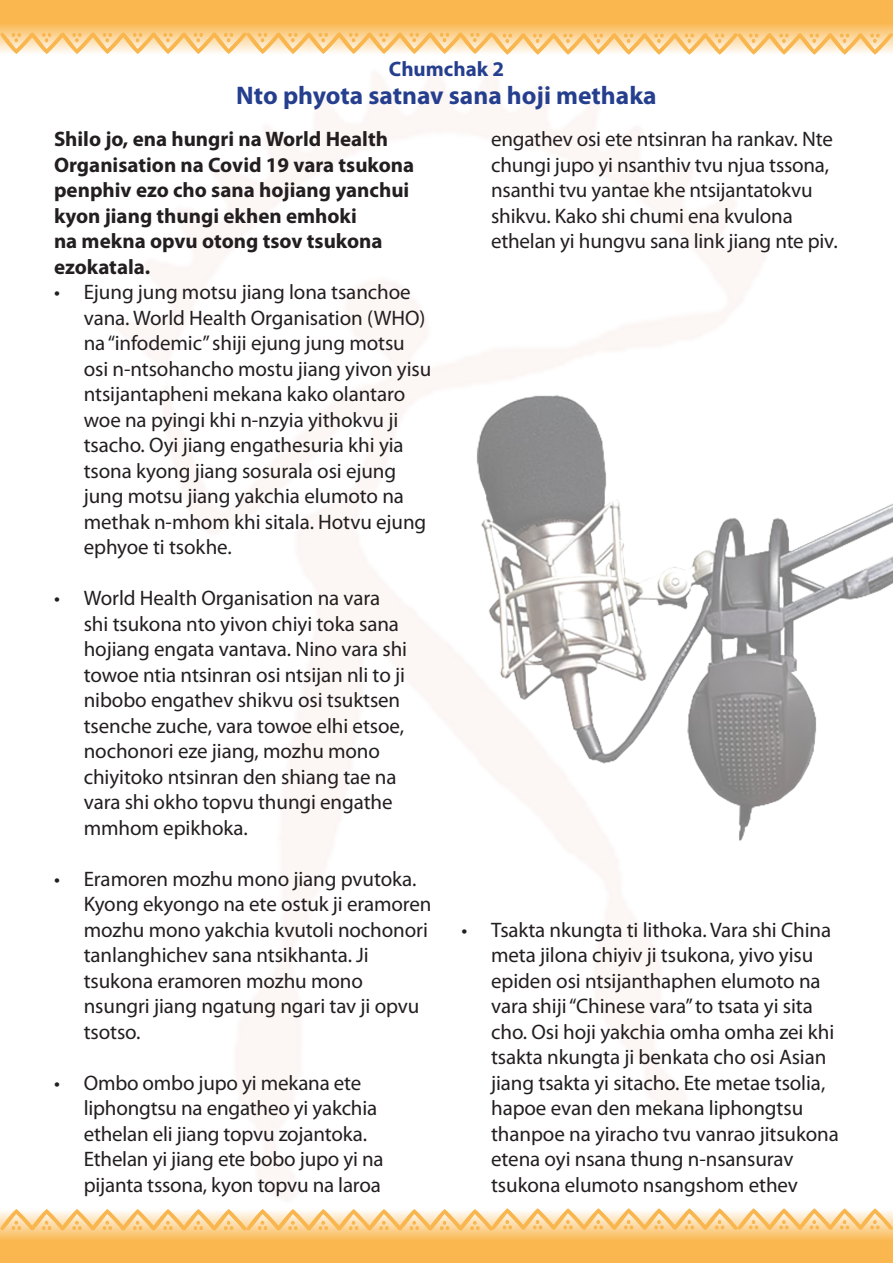
<style>
.page{position:relative;width:893px;height:1263px;background:#fff}
.page>*{position:absolute;margin:0;border:0;box-sizing:border-box;transform-origin:0 0}
.t1{font:700 25.5px "Myriad Pro";color:#253f8e}
.t2{font:21px/25.5px "Myriad Pro";letter-spacing:-.005em;color:#231f20}
.t3{font:700 21px/25.5px "Myriad Pro";color:#231f20}
.t4{font:700 21px "Myriad Pro";color:#253f8e}
</style>
<div class="page">
<svg style="left:0;top:0;width:893px;height:54px;background:#fac572"></svg>
<svg style="left:0;top:1209px;width:893px;height:54px;background:#fac676"></svg>
<img style="left:459px;top:379px;width:434px;height:467px">
<p class="t4" style="left:389px;top:55px;width:117px">Chumchak 2</p>
<p class="t1" style="left:236px;top:79px;width:422px">Nto phyota satnav sana hoji methaka</p>
<p class="t3" style="left:54px;top:126px;width:362px">Shilo jo, ena hungri na World Health<br>Organisation na Covid 19 vara tsukona penphiv ezo cho sana hojiang yanchui kyon jiang thungi ekhen emhoki<br>na mekna opvu otong tsov tsukona ezokatala.</p>
<p class="t2" style="left:84px;top:279px;width:349px;text-indent:-30px">• Ejung jung motsu jiang lona tsanchoe vana. World Health Organisation (WHO) na “infodemic” shiji ejung jung motsu osi n-ntsohancho mostu jiang yivon yisu ntsijantapheni mekana kako olantaro woe na pyingi khi n-nzyia yithokvu ji tsacho. Oyi jiang engathesuria khi yia tsona kyong jiang sosurala osi ejung jung motsu jiang yakchia elumoto na methak n-mhom khi sitala. Hotvu ejung ephyoe ti tsokhe.</p>
<p class="t2" style="left:84px;top:585px;width:325px;text-indent:-30px">• World Health Organisation na vara shi tsukona nto yivon chiyi toka sana hojiang engata vantava. Nino vara shi towoe ntia ntsinran osi ntsijan nli to ji nibobo engathev shikvu osi tsuktsen tsenche zuche, vara towoe elhi etsoe, nochonori eze jiang, mozhu mono chiyitoko ntsinran den shiang tae na vara shi okho topvu thungi engathe mmhom epikhoka.</p>
<p class="t2" style="left:84px;top:866px;width:349px;text-indent:-30px">• Eramoren mozhu mono jiang pvutoka.<br>Kyong ekyongo na ete ostuk ji eramoren mozhu mono yakchia kvutoli nochonori tanlanghichev sana ntsikhanta. Ji tsukona eramoren mozhu mono nsungri jiang ngatung ngari tav ji opvu tsotso.</p>
<p class="t2" style="left:84px;top:1070px;width:301px;text-indent:-30px">• Ombo ombo jupo yi mekana ete liphongtsu na engatheo yi yakchia ethelan eli jiang topvu zojantoka.<br>Ethelan yi jiang ete bobo jupo yi na pijanta tssona, kyon topvu na laroa</p>
<p class="t2" style="left:491px;top:126px;width:348px">engathev osi ete ntsinran ha rankav. Nte chungi jupo yi nsanthiv tvu njua tssona, nsanthi tvu yantae khe ntsijantatokvu shikvu. Kako shi chumi ena kvulona ethelan yi hungvu sana link jiang nte piv.</p>
<p class="t2" style="left:491px;top:917px;width:349px;text-indent:-30px">• Tsakta nkungta ti lithoka. Vara shi China meta jilona chiyiv ji tsukona, yivo yisu epiden osi ntsijanthaphen elumoto na vara shiji “Chinese vara” to tsata yi sita cho. Osi hoji yakchia omha omha zei khi tsakta nkungta ji benkata cho osi Asian jiang tsakta yi sitacho. Ete metae tsolia, hapoe evan den mekana liphongtsu thanpoe na yiracho tvu vanrao jitsukona etena oyi nsana thung n-nsansurav tsukona elumoto nsangshom ethev</p>
</div>
